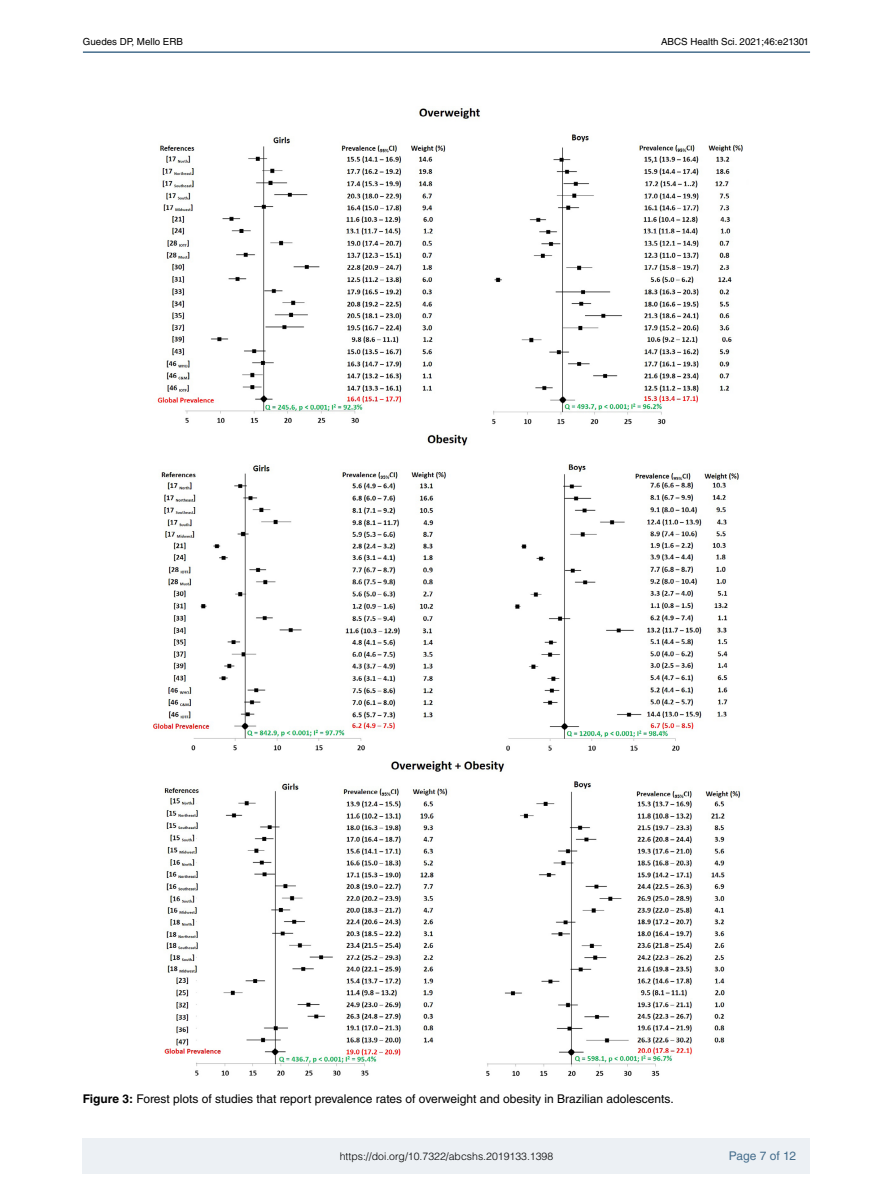
<style>
.page{position:relative;width:893px;height:1191px;background:#fff}
.page>*{position:absolute;margin:0;border:0;box-sizing:border-box;transform-origin:0 0}
.t1{font:12px "Helvetica LT Std";color:#000}
.t2{font:12px "Helvetica LT Std";color:#466e8d}
.t3{font:300 10.5px "Helvetica LT Std";color:#000}
.t4{font:9.75px "Helvetica LT Std";color:#000}
.s1{font-weight:700}
</style>
<div class="page">
<div style="left:83px;top:1138px;width:727px;height:35px;background:#ecf0f4"></div>
<hr style="left:83px;top:51px;width:727px;height:2px;background:#466e8d">
<img style="left:153px;top:108px;width:590px;height:968px">
<p class="t4" style="left:83px;top:36px;width:102px">Guedes DP, Mello ERB</p>
<p class="t4" style="left:661px;top:36px;width:149px">ABCS Health Sci. 2021;46:e21301</p>
<p class="t1" style="left:83px;top:1092px;width:592px"><span class="s1">Figure 3:</span> Forest plots of studies that report prevalence rates of overweight and obesity in Brazilian adolescents.</p>
<p class="t3" style="left:340px;top:1149px;width:215px">https://doi.org/10.7322/abcshs.2019133.1398</p>
<p class="t2" style="left:729px;top:1148px;width:69px">Page 7 of 12</p>
</div>
